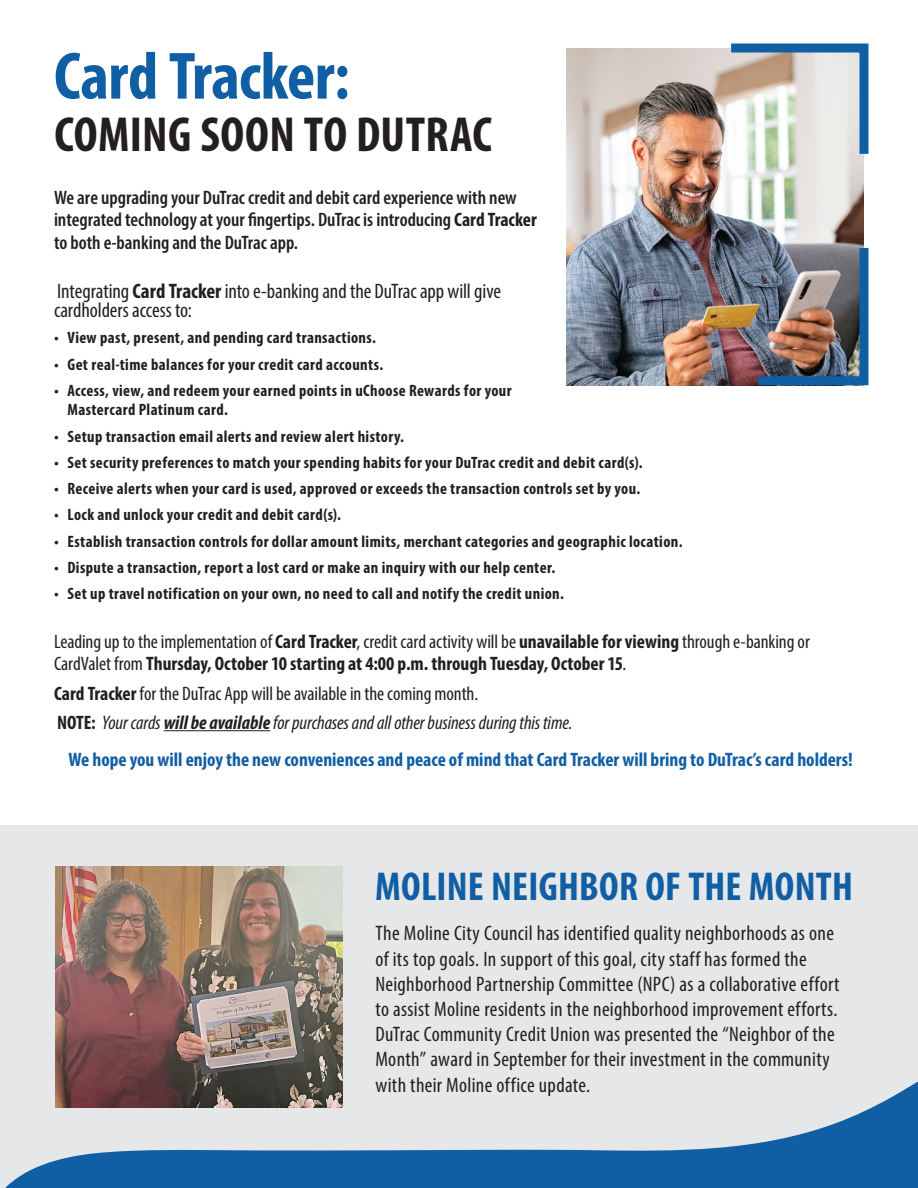
<style>
.page{position:relative;width:918px;height:1188px;background:#fff}
.page>*{position:absolute;margin:0;border:0;box-sizing:border-box;transform-origin:0 0}
.t1{font:700 condensed 67.5px "Myriad Pro";letter-spacing:-.01em;color:#105ea4}
.t2{font:700 condensed 49.5px "Myriad Pro";letter-spacing:.005em;color:#231f20}
.t3{font:700 condensed 40.5px "Myriad Pro";letter-spacing:.005em;color:#105ea4}
.t4{font:condensed 21px/25.2px "Myriad Pro";letter-spacing:.015em;color:#231f20}
.t5{font:condensed 21px/19.5px "Myriad Pro";letter-spacing:-.005em;color:#231f20}
.t6{font:700 condensed 19.5px/22.5px "Myriad Pro";color:#231f20}
.t7{font:600 condensed 19.5px/22.5px "Myriad Pro";color:#231f20}
.t8{font:italic condensed 19.5px/29.2px "Myriad Pro";letter-spacing:-.005em;color:#231f20}
.t9{font:700 condensed 19.5px "Myriad Pro";color:#105ea4}
.t10{font:700 condensed 16.5px/19.5px "Myriad Pro";letter-spacing:.025em;color:#231f20}
.s1{font-weight:700}
.s2{font-weight:400}
.s3{font-weight:700;font-style:normal}
.s4{font-style:normal}
</style>
<div class="page">
<hr style="left:164px;top:730px;width:106px;height:1px;background:#231f20">
<img style="left:566px;top:48px;width:298px;height:337px">
<svg style="left:722px;top:43px;width:147px;height:120px"></svg>
<img style="left:749px;top:239px;width:120px;height:147px">
<div style="left:0;top:825px;width:918px;height:363px;background:#e6e7e9"></div>
<img style="left:55px;top:866px;width:288px;height:195px">
<svg style="left:5px;top:1061px;width:913px;height:127px"></svg>
<h1 class="t1" style="left:54px;top:34px;width:297px">Card Tracker:</h1>
<h2 class="t2" style="left:54px;top:104px;width:439px">COMING SOON TO DUTRAC</h2>
<p class="t7" style="left:54px;top:186px;width:484px">We are upgrading your DuTrac credit and debit card experience with new integrated technology at your fingertips. DuTrac is introducing <span class="s1">Card Tracker </span>to both e-banking and the DuTrac app.</p>
<p class="t5" style="left:54px;top:281px;width:449px">Integrating <span class="s1">Card Tracker</span> into e-banking and the DuTrac app will give cardholders access to:</p>
<p class="t10" style="left:54px;top:328px;width:324px">• View past, present, and pending card transactions.</p>
<p class="t10" style="left:54px;top:354px;width:331px">• Get real-time balances for your credit card accounts.</p>
<p class="t10" style="left:67px;top:380px;width:446px;text-indent:-13px">• Access, view, and redeem your earned points in uChoose Rewards for your<br>Mastercard Platinum card.</p>
<p class="t10" style="left:54px;top:426px;width:352px">• Setup transaction email alerts and review alert history.</p>
<p class="t10" style="left:54px;top:452px;width:590px">• Set security preferences to match your spending habits for your DuTrac credit and debit card(s).</p>
<p class="t10" style="left:54px;top:478px;width:588px">• Receive alerts when your card is used, approved or exceeds the transaction controls set by you.</p>
<p class="t10" style="left:54px;top:505px;width:289px">• Lock and unlock your credit and debit card(s).</p>
<p class="t10" style="left:54px;top:531px;width:630px">• Establish transaction controls for dollar amount limits, merchant categories and geographic location.</p>
<p class="t10" style="left:54px;top:557px;width:503px">• Dispute a transaction, report a lost card or make an inquiry with our help center.</p>
<p class="t10" style="left:54px;top:583px;width:511px">• Set up travel notification on your own, no need to call and notify the credit union.</p>
<p class="t6" style="left:54px;top:630px;width:757px"><span class="s2">Leading up to the implementation of</span> Card Tracker<span class="s2">, credit card activity will be</span> unavailable for viewing <span class="s2">through e-banking or<br>CardValet from</span> Thursday, October 10 starting at 4:00 p.m. through Tuesday, October 15<span class="s2">.</span></p>
<p class="t8" style="left:54px;top:678px;width:520px"><span class="s3">Card Tracker</span> <span class="s4">for the DuTrac App will be available in the coming month.<br></span><span class="s3">NOTE:</span> Your cards <span class="s1">will be available</span> for purchases and all other business during this time.</p>
<p class="t9" style="left:68px;top:747px;width:786px">We hope you will enjoy the new conveniences and peace of mind that Card Tracker will bring to DuTrac’s card holders!</p>
<h3 class="t3" style="left:375px;top:861px;width:479px">MOLINE NEIGHBOR OF THE MONTH</h3>
<p class="t4" style="left:375px;top:921px;width:466px">The Moline City Council has identified quality neighborhoods as one of its top goals. In support of this goal, city staff has formed the Neighborhood Partnership Committee (NPC) as a collaborative effort to assist Moline residents in the neighborhood improvement efforts.<br>DuTrac Community Credit Union was presented the “Neighbor of the Month” award in September for their investment in the community with their Moline office update.</p>
</div>
